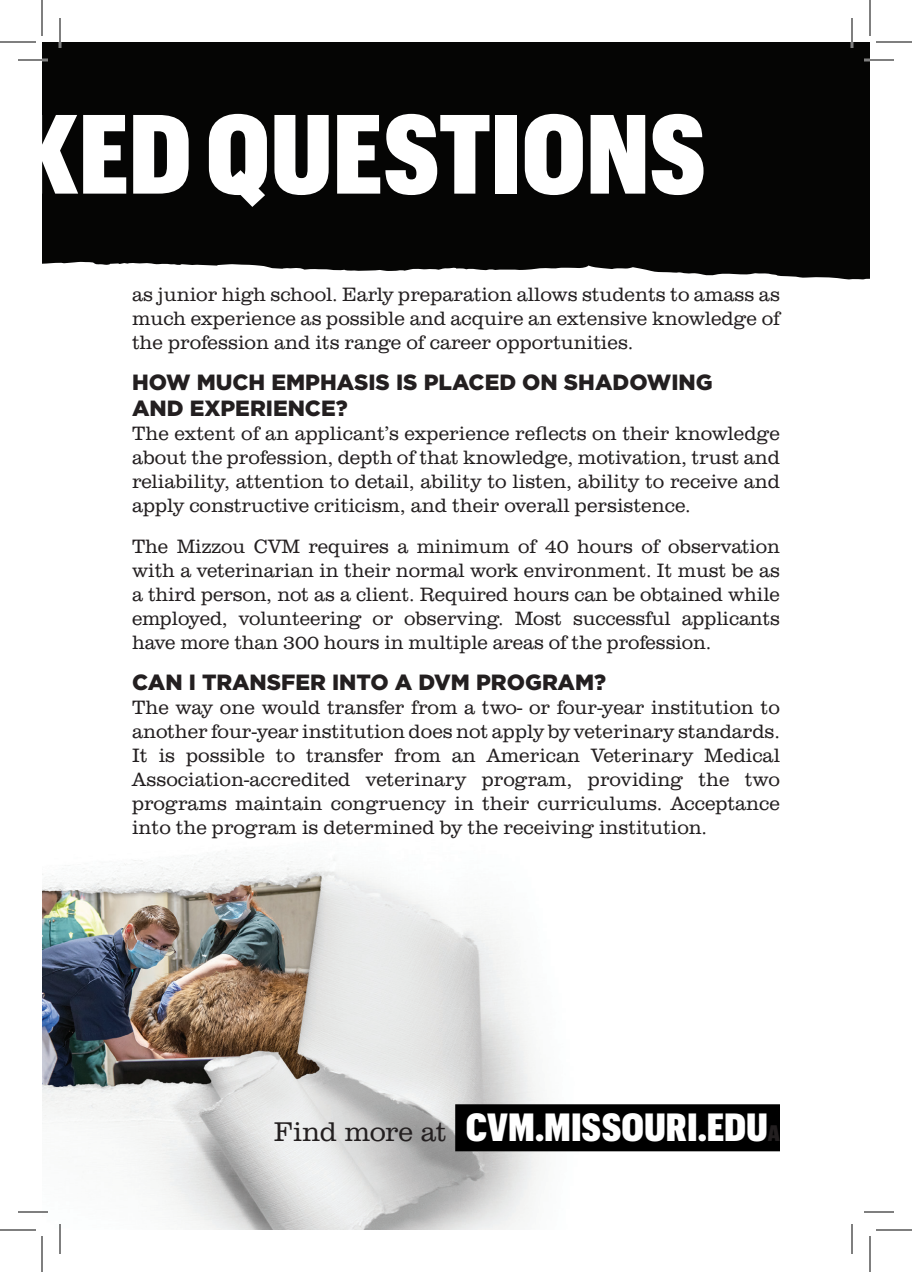
<style>
.page{position:relative;width:912px;height:1272px;background:#fff}
.page>*{position:absolute;margin:0;border:0;box-sizing:border-box;transform-origin:0 0}
.t1{font:900 110px "Graphik Cond";color:#fff}
.head{font:900 38.4px "Graphik Cond";color:#fff}
.t2{font:900 22px "Gotham";color:#231f20}
.t3{font:300 20px/24px "Clarendon URW";color:#231f20;text-align:justify}
.s1{font-family:"Clarendon URW";font-weight:300;font-size:28px;color:#231f20}
.s2{font-size:22px;color:#231f20}
</style>
<div class="page">
<img style="left:42px;top:850px;width:554px;height:380px">
<div style="left:42px;top:42px;width:828px;height:237px;background:#050504"></div>
<div style="left:455px;top:1104px;width:325px;height:47px;background:#000"></div>
<hr style="left:18px;top:59px;width:30px;height:2px;background:#fff">
<hr style="left:864px;top:59px;width:30px;height:2px;background:#fff">
<hr style="left:18px;top:1211px;width:30px;height:2px;background:#fff">
<hr style="left:59px;top:18px;width:2px;height:30px;background:#fff">
<hr style="left:59px;top:1224px;width:2px;height:30px;background:#fff">
<hr style="left:851px;top:18px;width:2px;height:30px;background:#fff">
<hr style="left:18px;top:60px;width:30px;height:1px;background:#000">
<hr style="left:864px;top:60px;width:30px;height:1px;background:#000">
<hr style="left:18px;top:1212px;width:30px;height:1px;background:#000">
<hr style="left:864px;top:1212px;width:30px;height:1px;background:#000">
<hr style="left:60px;top:18px;width:1px;height:30px;background:#000">
<hr style="left:60px;top:1224px;width:1px;height:30px;background:#000">
<hr style="left:852px;top:18px;width:1px;height:30px;background:#000">
<hr style="left:852px;top:1224px;width:1px;height:30px;background:#000">
<hr style="left:0;top:42px;width:36px;height:1px;background:#000">
<hr style="left:876px;top:42px;width:36px;height:1px;background:#000">
<hr style="left:0;top:1230px;width:36px;height:1px;background:#000">
<hr style="left:876px;top:1230px;width:36px;height:1px;background:#000">
<hr style="left:42px;top:0;width:1px;height:36px;background:#000">
<hr style="left:42px;top:1236px;width:1px;height:36px;background:#000">
<hr style="left:870px;top:0;width:1px;height:36px;background:#000">
<hr style="left:870px;top:1236px;width:1px;height:36px;background:#000">
<h1 class="t1" style="left:17px;top:73px;width:691px">KED QUESTIONS</h1>
<p class="t3" style="left:132px;top:283px;width:650px">as junior high school. Early preparation allows students to amass as much experience as possible and acquire an extensive knowledge of the profession and its range of career opportunities.</p>
<p class="t2" style="left:132px;top:367px;width:582px">HOW MUCH EMPHASIS IS PLACED ON SHADOWING</p>
<p class="t2" style="left:132px;top:393px;width:217px">AND EXPERIENCE?</p>
<p class="t3" style="left:132px;top:422px;width:650px">The extent of an applicant’s experience reflects on their knowledge about the profession, depth of that knowledge, motivation, trust and reliability, attention to detail, ability to listen, ability to receive and apply constructive criticism, and their overall persistence.</p>
<p class="t3" style="left:132px;top:535px;width:650px">The Mizzou CVM requires a minimum of 40 hours of observation with a veterinarian in their normal work environment. It must be as a third person, not as a client. Required hours can be obtained while employed, volunteering or observing. Most successful applicants have more than 300 hours in multiple areas of the profession.</p>
<p class="t2" style="left:132px;top:667px;width:476px">CAN I TRANSFER INTO A DVM PROGRAM?</p>
<p class="t3" style="left:132px;top:696px;width:650px">The way one would transfer from a two- or four-year institution to another four-year institution does not apply by veterinary standards.<br>It is possible to transfer from an American Veterinary Medical Association-accredited veterinary program, providing the two programs maintain congruency in their curriculums. Acceptance into the program is determined by the receiving institution.</p>
<p class="head" style="left:274px;top:1099px;width:508px"><span class="s1">Find more at</span> CVM.MISSOURI.EDU<span class="s2">A</span></p>
</div>
